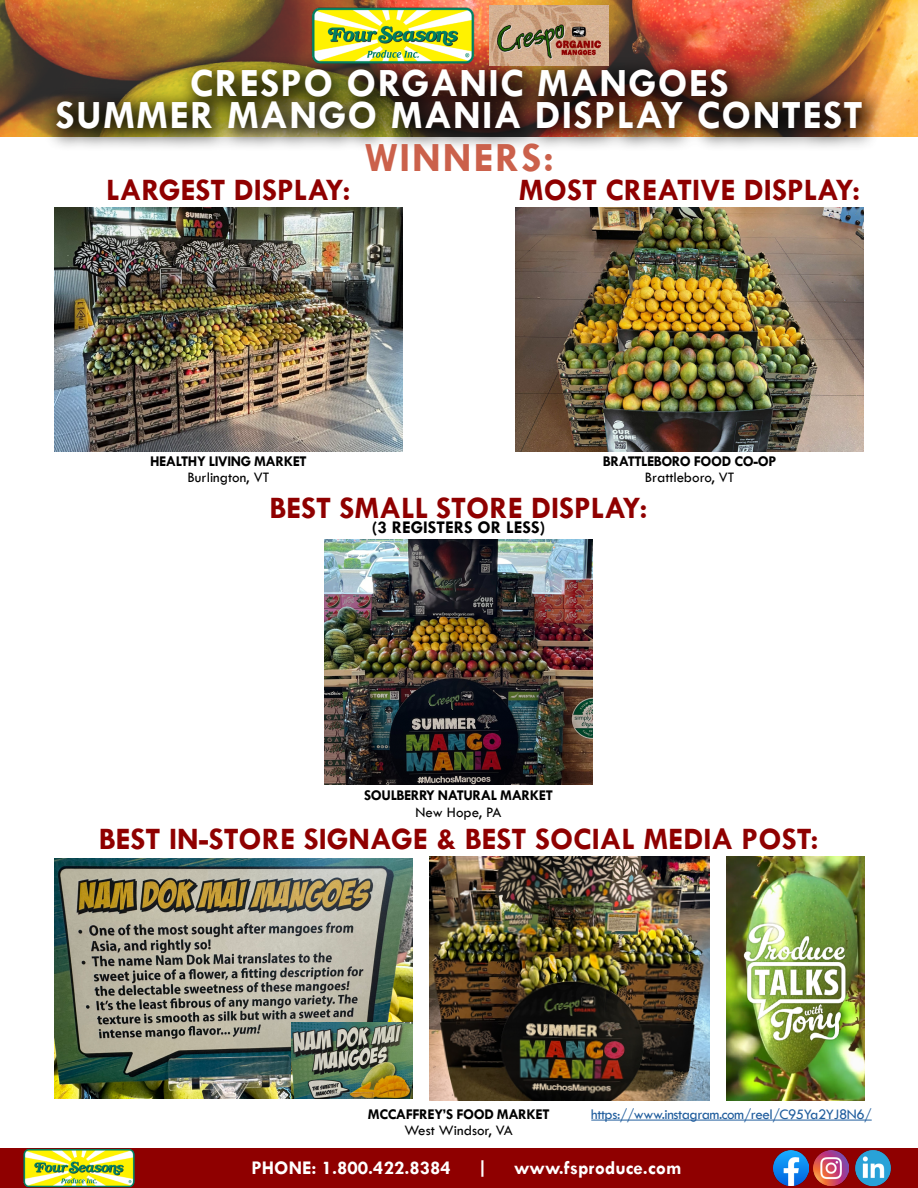
<style>
.page{position:relative;width:918px;height:1188px;background:#fff}
.page>*{position:absolute;margin:0;border:0;box-sizing:border-box;transform-origin:0 0}
.t1{font:700 42px "Tw Cen";letter-spacing:.04em;color:#cb614b}
.t2{font:700 40.5px/31.5px "Tw Cen";letter-spacing:.03em;color:#fff;text-align:center}
.t3{font:700 31.5px "Tw Cen";color:#8f0000}
.t4{font:700 19.5px "Tw Cen";color:#fff}
.t5{font:700 18px "Tw Cen";color:#000}
.t6{font:700 15px "Tw Cen";letter-spacing:-.03em;color:#000}
.t7{font:15px "Tw Cen";color:#000}
.t8{font:15px "Tw Cen";letter-spacing:-.03em;color:#215e9e}
</style>
<div class="page">
<img style="left:0;top:0;width:918px;height:136px">
<div style="left:42px;top:55px;width:843px;height:97px;background:#000;opacity:.76"></div>
<img style="left:311px;top:6px;width:165px;height:59px">
<img style="left:489px;top:6px;width:119px;height:59px">
<div style="left:0;top:1148px;width:918px;height:40px;background:#8f0000"></div>
<img style="left:855px;top:1150px;width:37px;height:37px">
<img style="left:23px;top:1148px;width:112px;height:40px">
<img style="left:773px;top:1151px;width:35px;height:35px">
<img style="left:814px;top:1151px;width:35px;height:35px">
<img style="left:54px;top:207px;width:349px;height:244px">
<img style="left:515px;top:207px;width:349px;height:244px">
<img style="left:325px;top:540px;width:267px;height:244px">
<img style="left:726px;top:856px;width:139px;height:245px">
<img style="left:429px;top:856px;width:280px;height:245px">
<hr style="left:591px;top:1120px;width:281px;height:1px;background:#215e9e">
<img style="left:54px;top:858px;width:358px;height:241px">
<img style="left:292px;top:1023px;width:120px;height:76px">
<p class="t2" style="left:56px;top:67px;width:809px">CRESPO ORGANIC MANGOES<br>SUMMER MANGO MANIA DISPLAY CONTEST</p>
<h1 class="t1" style="left:365px;top:132px;width:191px">WINNERS:</h1>
<p class="t3" style="left:106px;top:171px;width:246px">LARGEST DISPLAY:</p>
<p class="t3" style="left:519px;top:171px;width:343px">MOST CREATIVE DISPLAY:</p>
<p class="t6" style="left:150px;top:452px;width:158px">HEALTHY LIVING MARKET</p>
<p class="t7" style="left:187px;top:469px;width:83px">Burlington, VT</p>
<p class="t6" style="left:603px;top:452px;width:175px">BRATTLEBORO FOOD CO-OP</p>
<p class="t7" style="left:645px;top:469px;width:91px">Brattleboro, VT</p>
<p class="t3" style="left:270px;top:490px;width:380px">BEST SMALL STORE DISPLAY:</p>
<p class="t5" style="left:372px;top:517px;width:175px">(3 REGISTERS OR LESS)</p>
<p class="t6" style="left:364px;top:786px;width:190px">SOULBERRY NATURAL MARKET</p>
<p class="t7" style="left:416px;top:803px;width:87px">New Hope, PA</p>
<p class="t3" style="left:99px;top:820px;width:721px">BEST IN-STORE SIGNAGE &amp; BEST SOCIAL MEDIA POST:</p>
<p class="t6" style="left:368px;top:1105px;width:183px">MCCAFFREY’S FOOD MARKET</p>
<p class="t7" style="left:404px;top:1122px;width:110px">West Windsor, VA</p>
<p class="t8" style="left:591px;top:1105px;width:282px">https://www.instagram.com/reel/C95Ya2YJ8N6/</p>
<p class="t4" style="left:252px;top:1156px;width:201px">PHONE: 1.800.422.8384</p>
<p class="t4" style="left:477px;top:1156px;width:13px">|</p>
<p class="t4" style="left:514px;top:1156px;width:169px">www.fsproduce.com</p>
</div>
